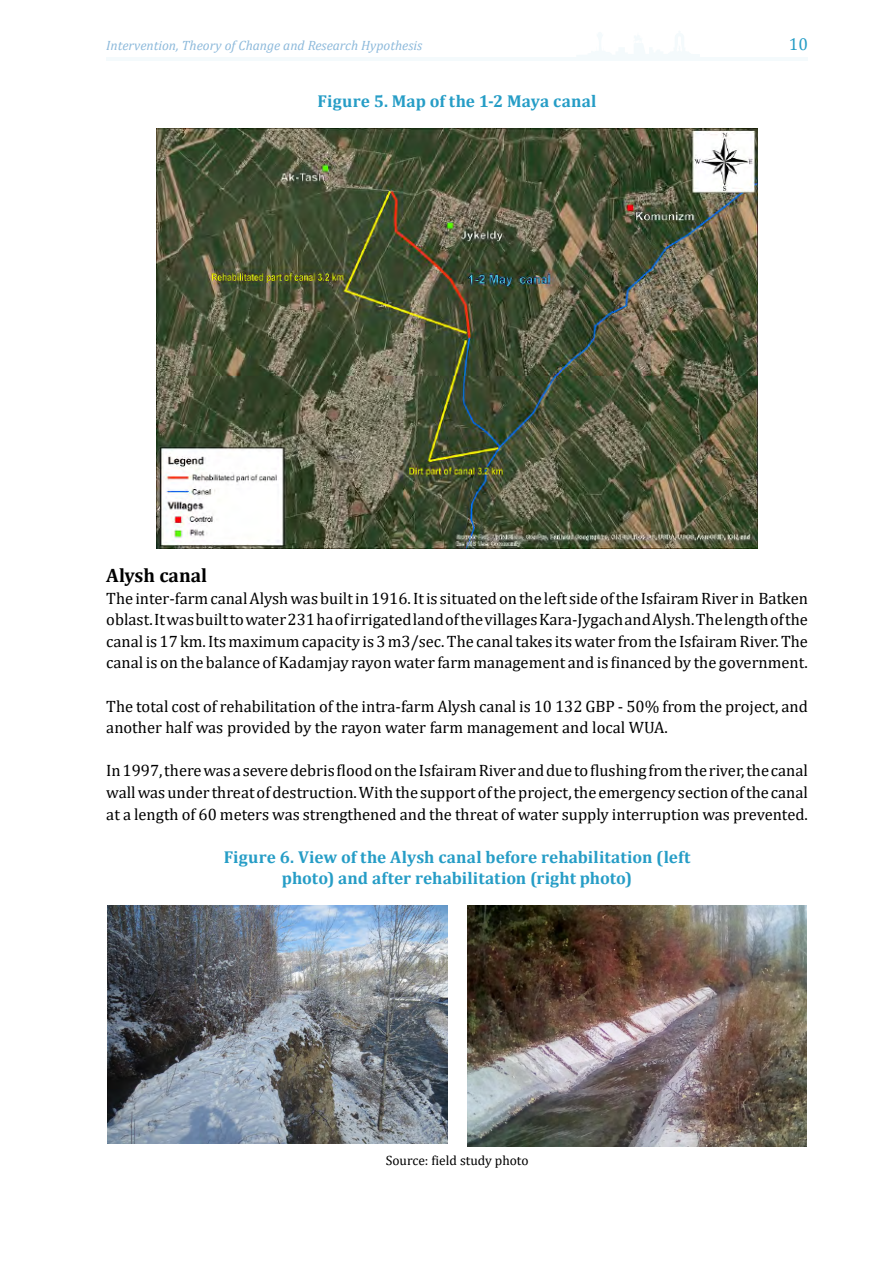
<style>
.page{position:relative;width:893px;height:1263px;background:#fff}
.page>*{position:absolute;margin:0;border:0;box-sizing:border-box;transform-origin:0 0}
.Sub_title{font:700 19.5px "Cambria";color:#000}
.t1{font:700 17.25px/21.6px "Cambria";letter-spacing:.005em;color:#269dc6;text-align:center}
.t2{font:17.25px "Cambria";color:#269dc6}
.Body{font:16.5px/21.6px "Cambria";color:#000;text-align:justify}
.t3{font:italic 13.5px "Cambria";color:#70a8d2}
.Source{font:13.5px "Cambria";color:#000}
</style>
<div class="page">
<svg style="left:577px;top:31px;width:122px;height:26px"></svg>
<hr style="left:106px;top:57px;width:702px;height:3px;background:#f4fafc">
<img style="left:156px;top:128px;width:602px;height:420px">
<img style="left:108px;top:906px;width:340px;height:237px">
<img style="left:468px;top:906px;width:338px;height:241px">
<p class="t3" style="left:106px;top:35px;width:317px">Intervention, Theory of Change and Research Hypothesis</p>
<p class="t2" style="left:789px;top:34px;width:21px">10</p>
<p class="t1" style="left:318px;top:89px;width:280px">Figure 5. Map of the 1-2 Maya canal</p>
<p class="Sub_title" style="left:106px;top:561px;width:102px">Alysh canal</p>
<p class="Body" style="left:106px;top:587px;width:703px">The inter-farm canal Alysh was built in 1916. It is situated on the left side of the Isfairam River in Batken oblast. It was built to water 231ha of irrigated land of the villages Kara-Jygach and Alysh. The length of the canal is 17 km. Its maximum capacity is 3 m3/sec. The canal takes its water from the Isfairam River. The canal is on the balance of Kadamjay rayon water farm management and is financed by the government.</p>
<p class="Body" style="left:106px;top:695px;width:703px">The total cost of rehabilitation of the intra-farm Alysh canal is 10 132 GBP - 50% from the project, and another half was provided by the rayon water farm management and local WUA.</p>
<p class="Body" style="left:106px;top:760px;width:703px">In 1997, there was a severe debris flood on the Isfairam River and due to flushing from the river, the canal wall was under threat of destruction. With the support of the project, the emergency section of the canal at a length of 60 meters was strengthened and the threat of water supply interruption was prevented.</p>
<p class="t1" style="left:224px;top:845px;width:468px">Figure 6. View of the Alysh canal before rehabilitation (left photo) and after rehabilitation (right photo)</p>
<p class="Source" style="left:386px;top:1152px;width:144px">Source: field study photo</p>
</div>
